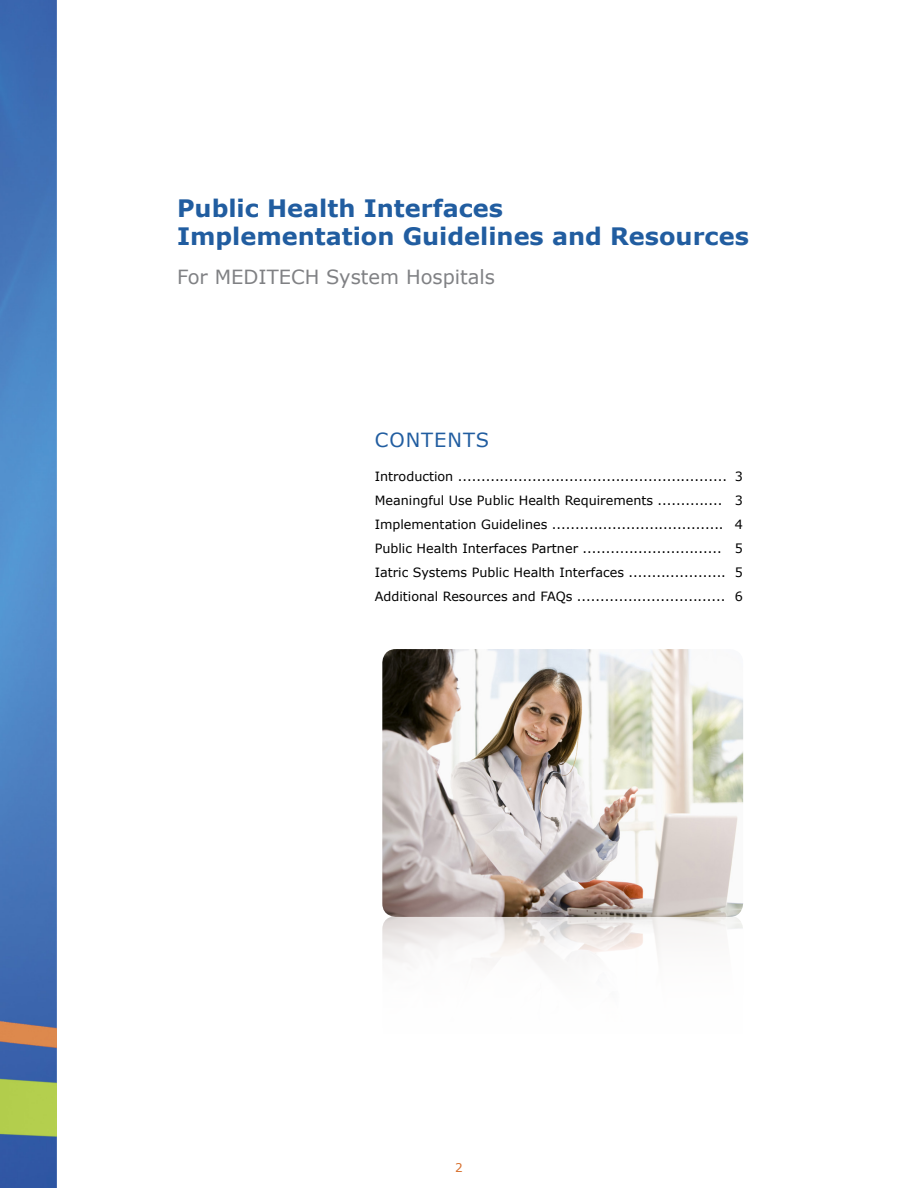
<style>
.page{position:relative;width:918px;height:1188px;background:#fff}
.page>*{position:absolute;margin:0;border:0;box-sizing:border-box;transform-origin:0 0}
.t1{font:700 24px "Verdana";color:#215da0}
.t2{font:19.5px "Verdana";color:#808184}
.t3{font:19.5px "Verdana";letter-spacing:.05em;color:#215da0}
.t4{font:12.75px "Verdana";color:#000}
.t5{font:12px "Verdana";color:#d76f2c}
</style>
<div class="page">
<img style="left:0;top:0;width:744px;height:1188px">
<div style="left:57px;top:990px;width:861px;height:198px;background:#fff"></div>
<img style="left:382px;top:649px;width:361px;height:341px">
<p class="t1" style="left:177px;top:191px;width:328px">Public Health Interfaces</p>
<p class="t1" style="left:177px;top:220px;width:573px">Implementation Guidelines and Resources</p>
<p class="t2" style="left:177px;top:263px;width:320px">For MEDITECH System Hospitals</p>
<p class="t3" style="left:375px;top:426px;width:116px">CONTENTS</p>
<p class="t4" style="left:375px;top:468px;width:370px">Introduction .......................................................... 3</p>
<p class="t4" style="left:375px;top:492px;width:370px">Meaningful Use Public Health Requirements .............. 3</p>
<p class="t4" style="left:375px;top:516px;width:370px">Implementation Guidelines ..................................... 4</p>
<p class="t4" style="left:375px;top:540px;width:370px">Public Health Interfaces Partner .............................. 5</p>
<p class="t4" style="left:375px;top:564px;width:370px">Iatric Systems Public Health Interfaces ..................... 5</p>
<p class="t4" style="left:375px;top:588px;width:370px">Additional Resources and FAQs ................................ 6</p>
<p class="t5" style="left:455px;top:1160px;width:9px">2</p>
</div>
